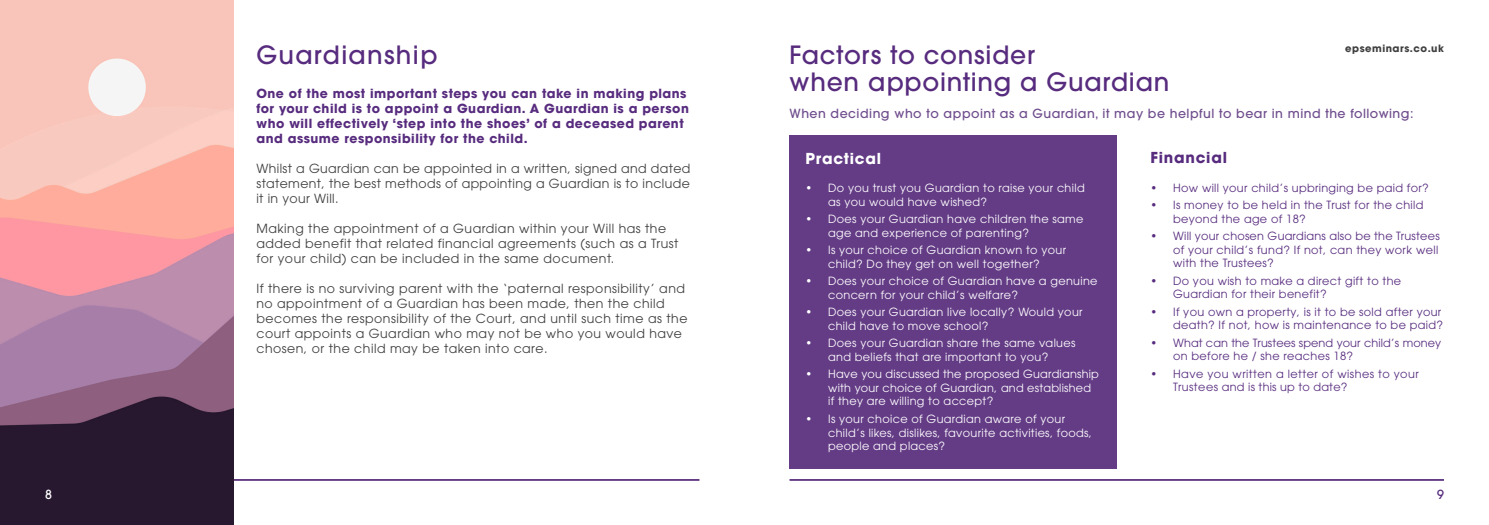
<style>
.page{position:relative;width:1489px;height:525px;background:#fff}
.page>*{position:absolute;margin:0;border:0;box-sizing:border-box;transform-origin:0 0}
.t1{font:500 25px/27.5px "ITC Avant Garde Pro";letter-spacing:.03em;color:#572b7e}
.t2{font:500 25px "ITC Avant Garde Pro";letter-spacing:.05em;color:#572b7e}
.t3{font:700 15px "ITC Avant Garde Pro";letter-spacing:.05em;color:#fff}
.t4{font:700 15px "ITC Avant Garde Pro";letter-spacing:.05em;color:#572b7e}
.t5{font:12.5px/15px "ITC Avant Garde Pro";letter-spacing:.04em;color:#3e3e3f}
.t6{font:700 12.5px/15px "ITC Avant Garde Pro";letter-spacing:.04em;color:#572b7e}
.t7{font:500 12.5px "ITC Avant Garde Pro";letter-spacing:.04em;color:#704e8e}
.t8{font:500 12.5px "ITC Avant Garde Pro";color:#fff}
.t9{font:500 12.5px "ITC Avant Garde Pro";color:#572b7e}
.t10{font:11.25px/13.5px "ITC Avant Garde Pro";letter-spacing:.03em;color:#fff}
.t11{font:11.25px/13.5px "ITC Avant Garde Pro";letter-spacing:.03em;color:#572b7e}
.t12{font:11.25px/13.5px "ITC Avant Garde Pro";letter-spacing:.01em;color:#572b7e}
.t13{font:700 10px "ITC Avant Garde Pro";letter-spacing:.05em;color:#3e3e3f}
</style>
<div class="page">
<hr style="left:45px;top:478px;width:654px;height:2px;background:#643c86">
<img style="left:0;top:0;width:234px;height:524px">
<hr style="left:789px;top:478px;width:654px;height:2px;background:#643c86">
<div style="left:789px;top:135px;width:327px;height:333px;background:#643c86"></div>
<p class="t2" style="left:256px;top:38px;width:183px">Guardianship</p>
<p class="t6" style="left:256px;top:86px;width:434px">One of the most important steps you can take in making plans for your child is to appoint a Guardian. A Guardian is a person who will effectively ‘step into the shoes’ of a deceased parent and assume responsibility for the child.</p>
<p class="t5" style="left:256px;top:161px;width:435px;text-align:justify">Whilst a Guardian can be appointed in a written, signed and dated statement, the best methods of appointing a Guardian is to include it in your Will.</p>
<p class="t5" style="left:256px;top:221px;width:423px">Making the appointment of a Guardian within your Will has the added benefit that related financial agreements (such as a Trust for your child) can be included in the same document.</p>
<p class="t5" style="left:256px;top:281px;width:432px">If there is no surviving parent with the ‘paternal responsibility’ and no appointment of a Guardian has been made, then the child becomes the responsibility of the Court, and until such time as the court appoints a Guardian who may not be who you would have chosen, or the child may be taken into care.</p>
<p class="t1" style="left:789px;top:40px;width:381px">Factors to consider<br>when appointing a Guardian</p>
<p class="t7" style="left:789px;top:105px;width:625px">When deciding who to appoint as a Guardian, it may be helpful to bear in mind the following:</p>
<p class="t3" style="left:805px;top:148px;width:77px">Practical</p>
<p class="t10" style="left:828px;top:181px;width:258px;text-indent:-22px">• Do you trust you Guardian to raise your child as you would have wished?</p>
<p class="t10" style="left:828px;top:212px;width:257px;text-indent:-22px">• Does your Guardian have children the same age and experience of parenting?</p>
<p class="t10" style="left:805px;top:243px;width:262px;text-align:center">• Is your choice of Guardian known to your child? Do they get on well together?</p>
<p class="t10" style="left:828px;top:274px;width:271px;text-indent:-22px">• Does your choice of Guardian have a genuine concern for your child’s welfare?</p>
<p class="t10" style="left:828px;top:305px;width:256px;text-indent:-22px">• Does your Guardian live locally? Would your child have to move school?</p>
<p class="t10" style="left:805px;top:336px;width:271px;text-align:center">• Does your Guardian share the same values and beliefs that are important to you?</p>
<p class="t10" style="left:828px;top:367px;width:272px;text-indent:-22px">• Have you discussed the proposed Guardianship with your choice of Guardian, and established if they are willing to accept?</p>
<p class="t10" style="left:828px;top:412px;width:265px;text-indent:-22px">• Is your choice of Guardian aware of your child’s likes, dislikes, favourite activities, foods, people and places?</p>
<p class="t13" style="left:1345px;top:42px;width:100px">epseminars.co.uk</p>
<p class="t4" style="left:1150px;top:147px;width:78px">Financial</p>
<p class="t11" style="left:1150px;top:180px;width:280px">• How will your child’s upbringing be paid for?</p>
<p class="t11" style="left:1172px;top:198px;width:252px;text-indent:-22px">• Is money to be held in the Trust for the child beyond the age of 18?</p>
<p class="t11" style="left:1172px;top:229px;width:268px;text-indent:-22px">• Will your chosen Guardians also be the Trustees of your child’s fund? If not, can they work well with the Trustees?</p>
<p class="t11" style="left:1172px;top:273px;width:229px;text-indent:-22px">• Do you wish to make a direct gift to the<br>Guardian for their benefit?</p>
<p class="t11" style="left:1150px;top:304px;width:294px;text-align:right">• If you own a property, is it to be sold after your death? If not, how is maintenance to be paid?</p>
<p class="t12" style="left:1172px;top:335px;width:270px;text-indent:-22px">• What can the Trustees spend your child’s money on before he / she reaches 18?</p>
<p class="t11" style="left:1172px;top:366px;width:247px;text-indent:-22px">• Have you written a letter of wishes to your<br>Trustees and is this up to date?</p>
<p class="t8" style="left:45px;top:486px;width:8px">8</p>
<p class="t9" style="left:1436px;top:486px;width:8px">9</p>
</div>
